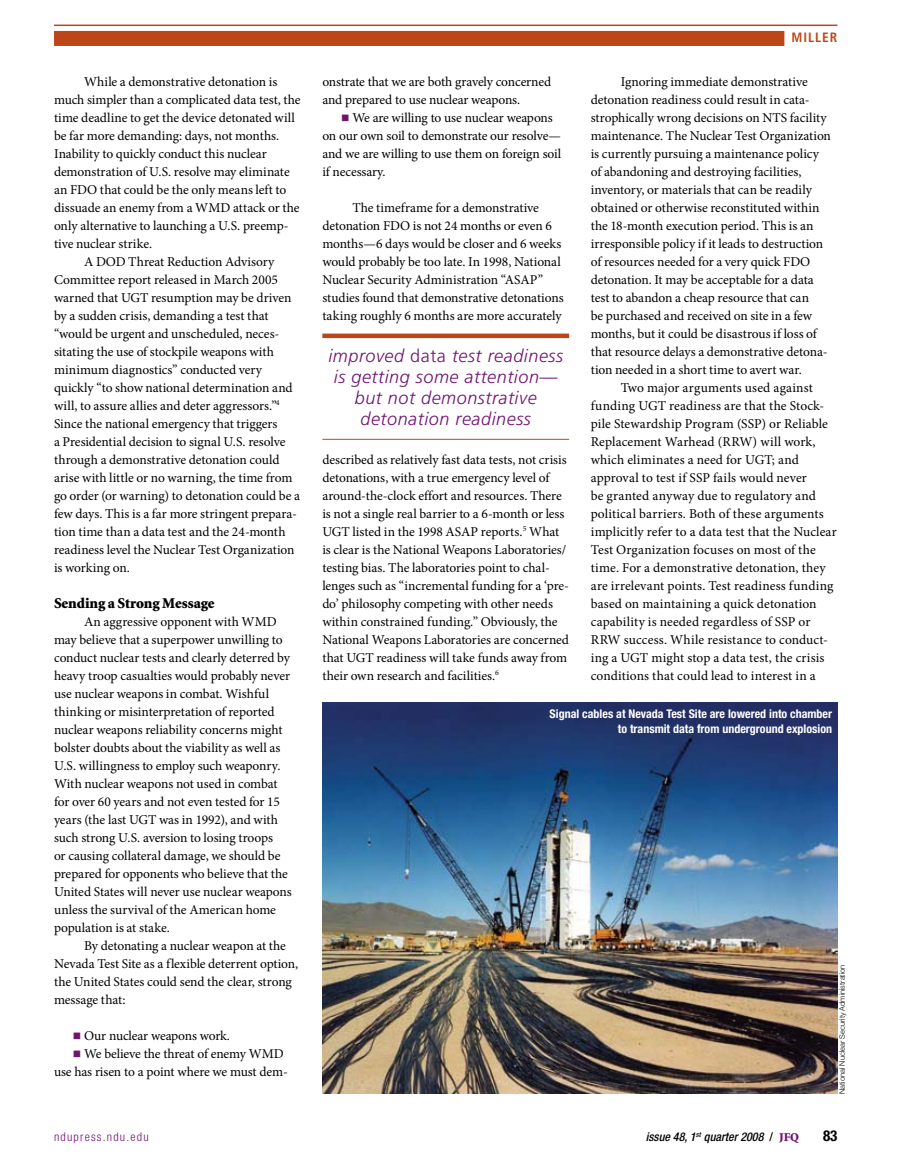
<style>
.page{position:relative;width:905px;height:1175px;background:#fff}
.page>*{position:absolute;margin:0;border:0;box-sizing:border-box;transform-origin:0 0}
.t1{font:italic 300 18px/21px "Frutiger LT Std";letter-spacing:.03em;color:#701471;text-align:center}
.t2{font:900 15px "Minion Std";letter-spacing:-.005em;color:#000}
.t3{font:700 condensed 15px "Helvetica Neue LT Std";color:#000}
.t4{font:13.5px/18px "Minion Pro";letter-spacing:-.005em;color:#000}
.t5{font:700 condensed 13.5px "Frutiger LT Std";letter-spacing:.075em;color:#bd4618}
.t6{font:700 condensed 12px/15px "Helvetica Neue LT Std";color:#fff;text-align:right}
.t7{font:italic 500 condensed 12px "Helvetica Neue LT Std";color:#000}
.t8{font:300 condensed 12px "Helvetica Neue LT Std";letter-spacing:.1em;color:#701471}
.t9{font:300 7.5px "Helvetica Neue LT Std";color:#000}
.s1{color:#701471}
.s2{font-style:normal}
.s3{font-family:"Minion Std";font-weight:900;font-style:normal;font-stretch:normal;color:#701471}
</style>
<div class="page">
<hr style="left:54px;top:25px;width:783px;height:1px;background:#bd4618">
<div style="left:54px;top:31px;width:730px;height:15px;background:#bd4618"></div>
<div style="left:322px;top:333px;width:247px;height:5px;background:#bd4618"></div>
<hr style="left:322px;top:439px;width:247px;height:1px;background:#bd4618">
<img style="left:322px;top:702px;width:515px;height:392px">
<p class="t4" style="left:84px;top:72px;width:195px">While a demonstrative detonation is</p>
<p class="t4" style="left:54px;top:90px;width:248px">much simpler than a complicated data test, the</p>
<p class="t4" style="left:54px;top:108px;width:242px">time deadline to get the device detonated will</p>
<p class="t4" style="left:54px;top:126px;width:227px">be far more demanding: days, not months.</p>
<p class="t4" style="left:54px;top:144px;width:214px">Inability to quickly conduct this nuclear</p>
<p class="t4" style="left:54px;top:162px;width:237px">demonstration of U.S. resolve may eliminate</p>
<p class="t4" style="left:54px;top:180px;width:234px">an FDO that could be the only means left to</p>
<p class="t4" style="left:54px;top:198px;width:247px">dissuade an enemy from a WMD attack or the</p>
<p class="t4" style="left:54px;top:216px;width:236px">only alternative to launching a U.S. preemp-</p>
<p class="t4" style="left:54px;top:234px;width:100px">tive nuclear strike.</p>
<p class="t4" style="left:84px;top:252px;width:192px">A DOD Threat Reduction Advisory</p>
<p class="t4" style="left:54px;top:270px;width:225px">Committee report released in March 2005</p>
<p class="t4" style="left:54px;top:288px;width:239px">warned that UGT resumption may be driven</p>
<p class="t4" style="left:54px;top:306px;width:216px">by a sudden crisis, demanding a test that</p>
<p class="t4" style="left:54px;top:324px;width:227px">“would be urgent and unscheduled, neces-</p>
<p class="t4" style="left:54px;top:342px;width:221px">sitating the use of stockpile weapons with</p>
<p class="t4" style="left:54px;top:360px;width:209px">minimum diagnostics” conducted very</p>
<p class="t4" style="left:54px;top:378px;width:240px">quickly “to show national determination and</p>
<p class="t4" style="left:54px;top:396px;width:227px">will, to assure allies and deter aggressors.”<sup>4</sup></p>
<p class="t4" style="left:54px;top:414px;width:225px">Since the national emergency that triggers</p>
<p class="t4" style="left:54px;top:432px;width:233px">a Presidential decision to signal U.S. resolve</p>
<p class="t4" style="left:54px;top:450px;width:227px">through a demonstrative detonation could</p>
<p class="t4" style="left:54px;top:468px;width:240px">arise with little or no warning, the time from</p>
<p class="t4" style="left:54px;top:486px;width:247px">go order (or warning) to detonation could be a</p>
<p class="t4" style="left:54px;top:504px;width:244px">few days. This is a far more stringent prepara-</p>
<p class="t4" style="left:54px;top:522px;width:233px">tion time than a data test and the 24-month</p>
<p class="t4" style="left:54px;top:540px;width:242px">readiness level the Nuclear Test Organization</p>
<p class="t4" style="left:54px;top:558px;width:77px">is working on.</p>
<p class="t2" style="left:54px;top:595px;width:162px">Sending a Strong Message</p>
<p class="t4" style="left:54px;top:612px;width:239px;text-indent:30px">An aggressive opponent with WMD may believe that a superpower unwilling to conduct nuclear tests and clearly deterred by heavy troop casualties would probably never use nuclear weapons in combat. Wishful thinking or misinterpretation of reported nuclear weapons reliability concerns might bolster doubts about the viability as well as U.S. willingness to employ such weaponry.<br>With nuclear weapons not used in combat for over 60 years and not even tested for 15 years (the last UGT was in 1992), and with such strong U.S. aversion to losing troops<br>or causing collateral damage, we should be prepared for opponents who believe that the United States will never use nuclear weapons unless the survival of the American home population is at stake.</p>
<p class="t4" style="left:54px;top:936px;width:246px;text-indent:30px">By detonating a nuclear weapon at the Nevada Test Site as a flexible deterrent option, the United States could send the clear, strong message that:</p>
<p class="t4" style="left:73px;top:1026px;width:158px"><span class="s1">■</span> Our nuclear weapons work.</p>
<p class="t4" style="left:54px;top:1044px;width:235px;text-indent:19px"><span class="s1">■</span> We believe the threat of enemy WMD use has risen to a point where we must dem-</p>
<p class="t4" style="left:322px;top:72px;width:230px">onstrate that we are both gravely concerned and prepared to use nuclear weapons.</p>
<p class="t4" style="left:322px;top:108px;width:240px;text-indent:19px"><span class="s1">■</span> We are willing to use nuclear weapons on our own soil to demonstrate our resolve— and we are willing to use them on foreign soil if necessary.</p>
<p class="t4" style="left:322px;top:198px;width:243px;text-indent:30px">The timeframe for a demonstrative detonation FDO is not 24 months or even 6 months—6 days would be closer and 6 weeks would probably be too late. In 1998, National Nuclear Security Administration “ASAP” studies found that demonstrative detonations taking roughly 6 months are more accurately</p>
<h1 class="t1" style="left:328px;top:346px;width:236px">improved <span class="s2">data</span> test readiness is getting some attention— but not demonstrative detonation readiness</h1>
<p class="t4" style="left:322px;top:450px;width:248px">described as relatively fast data tests, not crisis detonations, with a true emergency level of around-the-clock effort and resources. There is not a single real barrier to a 6-month or less UGT listed in the 1998 ASAP reports.<sup>5</sup> What is clear is the National Weapons Laboratories/ testing bias. The laboratories point to chal&shy;lenges such as “incremental funding for a ‘pre&shy;do’ philosophy competing with other needs within constrained funding.” Obviously, the National Weapons Laboratories are concerned that UGT readiness will take funds away from their own research and facilities.<sup>6</sup></p>
<p class="t5" style="left:791px;top:30px;width:48px">MILLER</p>
<p class="t4" style="left:590px;top:72px;width:242px;text-indent:30px">Ignoring immediate demonstrative detonation readiness could result in cata&shy;strophically wrong decisions on NTS facility maintenance. The Nuclear Test Organization is currently pursuing a maintenance policy of abandoning and destroying facilities, inventory, or materials that can be readily obtained or otherwise reconstituted within the 18-month execution period. This is an irresponsible policy if it leads to destruction of resources needed for a very quick FDO detonation. It may be acceptable for a data test to abandon a cheap resource that can<br>be purchased and received on site in a few months, but it could be disastrous if loss of that resource delays a demonstrative detona&shy;tion needed in a short time to avert war.</p>
<p class="t4" style="left:590px;top:378px;width:248px;text-indent:30px">Two major arguments used against funding UGT readiness are that the Stock&shy;pile Stewardship Program (SSP) or Reliable Replacement Warhead (RRW) will work, which eliminates a need for UGT; and approval to test if SSP fails would never<br>be granted anyway due to regulatory and political barriers. Both of these arguments implicitly refer to a data test that the Nuclear Test Organization focuses on most of the time. For a demonstrative detonation, they are irrelevant points. Test readiness funding based on maintaining a quick detonation capability is needed regardless of SSP or RRW success. While resistance to conduct&shy;ing a UGT might stop a data test, the crisis conditions that could lead to interest in a</p>
<p class="t6" style="left:549px;top:706px;width:284px">Signal cables at Nevada Test Site are lowered into chamber to transmit data from underground explosion</p>
<p class="t9" style="left:837px;top:1094px;width:131px;rotate:-90deg">National Nuclear Security Administration</p>
<p class="t8" style="left:54px;top:1129px;width:96px">ndupress.ndu.edu</p>
<p class="t7" style="left:645px;top:1129px;width:155px">issue 48, 1<sup>st</sup> quarter 2008 <span class="s2">/</span> <span class="s3">JFQ</span></p>
<p class="t3" style="left:823px;top:1126px;width:16px">83</p>
</div>
